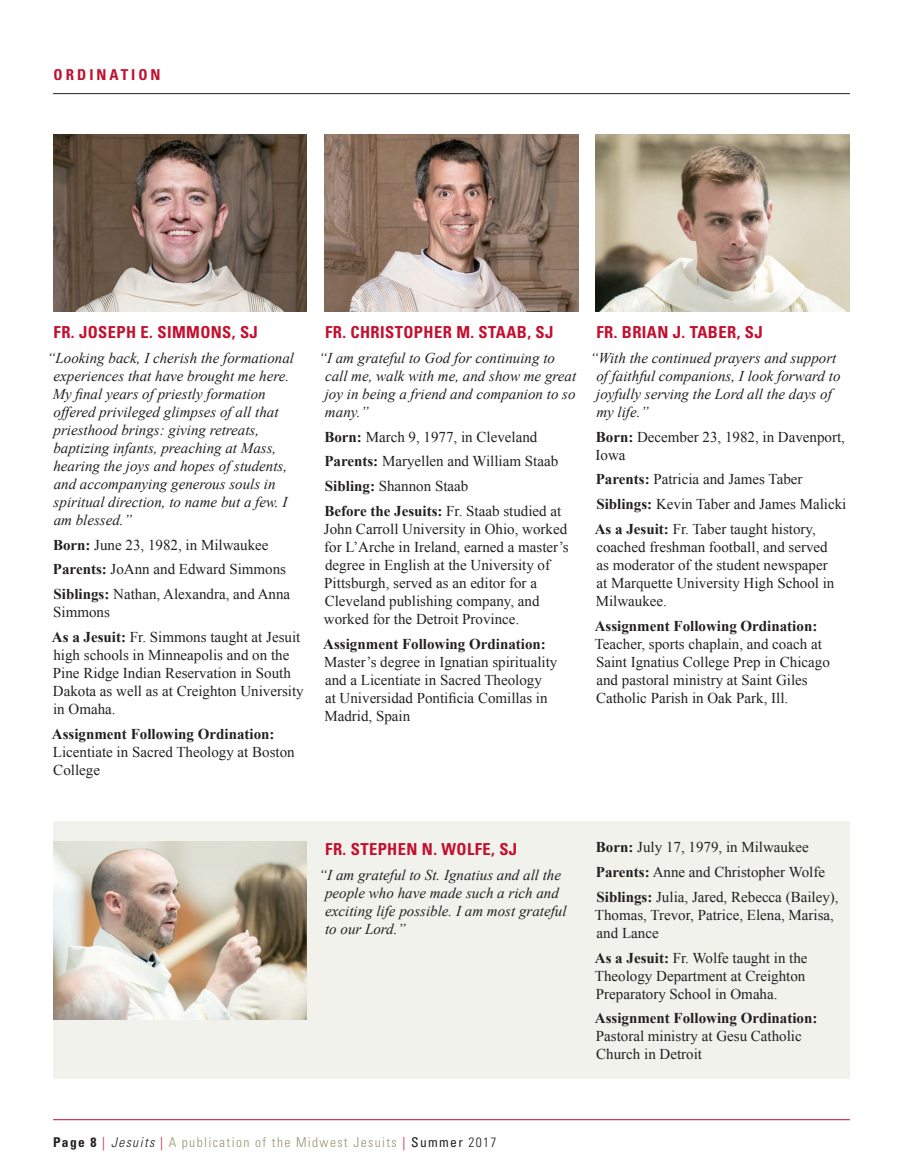
<style>
.page{position:relative;width:903px;height:1173px;background:#fff}
.page>*{position:absolute;margin:0;border:0;box-sizing:border-box;transform-origin:0 0}
.t1{font:700 condensed 16.5px "Univers";letter-spacing:.025em;color:#c3102f}
.t2{font:15px/18px "Times New Roman";color:#231f20}
.t3{font:italic 15px/18px "Times New Roman";color:#231f20}
.t4{font:700 15px "Times New Roman";color:#231f20}
.t5{font:700 condensed 15px "Univers";letter-spacing:.2em;color:#c3102f}
.t6{font:300 condensed 13.5px "Univers";letter-spacing:.1em;color:#98946f}
.s1{font-weight:700}
.s2{font-weight:700;color:#231f20}
.s3{color:#c3102f}
.s4{font-style:italic;color:#231f20}
.s5{font-weight:400;color:#231f20}
.s6{color:#231f20}
</style>
<div class="page">
<div style="left:53px;top:821px;width:797px;height:258px;background:#f1f2ec"></div>
<hr style="left:53px;top:1119px;width:797px;height:1px;background:#c3102f">
<hr style="left:53px;top:93px;width:797px;height:1px;background:#231f20">
<img style="left:325px;top:134px;width:253px;height:177px">
<img style="left:596px;top:134px;width:253px;height:177px">
<img style="left:53px;top:842px;width:253px;height:177px">
<img style="left:53px;top:134px;width:253px;height:177px">
<p class="t5" style="left:54px;top:65px;width:108px">ORDINATION</p>
<p class="t1" style="left:54px;top:322px;width:206px">FR. JOSEPH E. SIMMONS, SJ</p>
<p class="t3" style="left:53px;top:348px;width:243px;text-indent:-5px">“Looking back, I cherish the formational experiences that have brought me here.<br>My final years of priestly formation offered privileged glimpses of all that priesthood brings: giving retreats, baptizing infants, preaching at Mass, hearing the joys and hopes of students, and accompanying generous souls in spiritual direction, to name but a few. I am blessed.”</p>
<p class="t2" style="left:53px;top:532px;width:239px;line-height:24.8px"><span class="s1">Born:</span> June 23, 1982, in Milwaukee<br><span class="s1">Parents:</span> JoAnn and Edward Simmons<br><span class="s1">Siblings:</span> Nathan, Alexandra, and Anna</p>
<p class="t2" style="left:52px;top:599px;width:250px;line-height:24.8px">Simmons<br><span class="s1">As a Jesuit:</span> Fr. Simmons taught at Jesuit</p>
<p class="t2" style="left:53px;top:645px;width:252px">high schools in Minneapolis and on the<br>Pine Ridge Indian Reservation in South<br>Dakota as well as at Creighton University in Omaha.</p>
<p class="t4" style="left:52px;top:723px;width:224px">Assignment Following Ordination:</p>
<p class="t2" style="left:53px;top:742px;width:243px">Licentiate in Sacred Theology at Boston<br>College</p>
<p class="t1" style="left:325px;top:322px;width:230px">FR. CHRISTOPHER M. STAAB, SJ</p>
<p class="t3" style="left:325px;top:348px;width:253px;text-indent:-6px">“I am grateful to God for continuing to call me, walk with me, and show me great joy in being a friend and companion to so many.”</p>
<p class="t2" style="left:324px;top:424px;width:238px;line-height:24.8px"><span class="s1">Born:</span> March 9, 1977, in Cleveland <span class="s1">Parents:</span> Maryellen and William Staab <span class="s1">Sibling:</span> Shannon Staab<br><span class="s1">Before the Jesuits:</span> Fr. Staab studied at</p>
<p class="t2" style="left:324px;top:519px;width:246px">John Carroll University in Ohio, worked for L’Arche in Ireland, earned a master’s degree in English at the University of Pittsburgh, served as an editor for a Cleveland publishing company, and worked for the Detroit Province.</p>
<p class="t4" style="left:323px;top:633px;width:224px">Assignment Following Ordination:</p>
<p class="t2" style="left:324px;top:652px;width:235px">Master’s degree in Ignatian spirituality and a Licentiate in Sacred Theology<br>at Universidad Pontificia Comillas in<br>Madrid, Spain</p>
<p class="t1" style="left:596px;top:322px;width:168px">FR. BRIAN J. TABER, SJ</p>
<p class="t3" style="left:596px;top:348px;width:246px;text-indent:-6px">“With the continued prayers and support of faithful companions, I look forward to joyfully serving the Lord all the days of my life.”</p>
<p class="t2" style="left:595px;top:427px;width:251px"><span class="s1">Born:</span> December 23, 1982, in Davenport,<br>Iowa</p>
<p class="t2" style="left:595px;top:467px;width:253px;line-height:24.8px"><span class="s1">Parents:</span> Patricia and James Taber<br><span class="s1">Siblings:</span> Kevin Taber and James Malicki<br><span class="s1">As a Jesuit:</span> Fr. Taber taught history,</p>
<p class="t2" style="left:596px;top:537px;width:240px">coached freshman football, and served as moderator of the student newspaper at Marquette University High School in<br>Milwaukee.</p>
<p class="t4" style="left:595px;top:615px;width:224px">Assignment Following Ordination:</p>
<p class="t2" style="left:595px;top:634px;width:237px">Teacher, sports chaplain, and coach at Saint Ignatius College Prep in Chicago and pastoral ministry at Saint Giles Catholic Parish in Oak Park, Ill.</p>
<p class="t1" style="left:325px;top:839px;width:193px">FR. STEPHEN N. WOLFE, SJ</p>
<p class="t3" style="left:325px;top:865px;width:243px;text-indent:-6px">“I am grateful to St. Ignatius and all the people who have made such a rich and exciting life possible. I am most grateful to our Lord.”</p>
<p class="t2" style="left:596px;top:835px;width:244px;line-height:24.8px"><span class="s1">Born:</span> July 17, 1979, in Milwaukee<br><span class="s1">Parents:</span> Anne and Christopher Wolfe<br><span class="s1">Siblings:</span> Julia, Jared, Rebecca (Bailey),</p>
<p class="t2" style="left:595px;top:905px;width:240px">Thomas, Trevor, Patrice, Elena, Marisa, and Lance</p>
<p class="t2" style="left:595px;top:948px;width:214px"><span class="s1">As a Jesuit:</span> Fr. Wolfe taught in the<br>Theology Department at Creighton<br>Preparatory School in Omaha.</p>
<p class="t4" style="left:595px;top:1008px;width:224px">Assignment Following Ordination:</p>
<p class="t2" style="left:596px;top:1027px;width:207px">Pastoral ministry at Gesu Catholic<br>Church in Detroit</p>
<p class="t6" style="left:53px;top:1134px;width:445px"><span class="s2">Page 8</span> <span class="s3">|</span> <span class="s4">Jesuits</span> <span class="s3">|</span> A publication of the Midwest Jesuits <span class="s3">|</span> <span class="s5">Summer</span> <span class="s6">2017</span></p>
</div>
